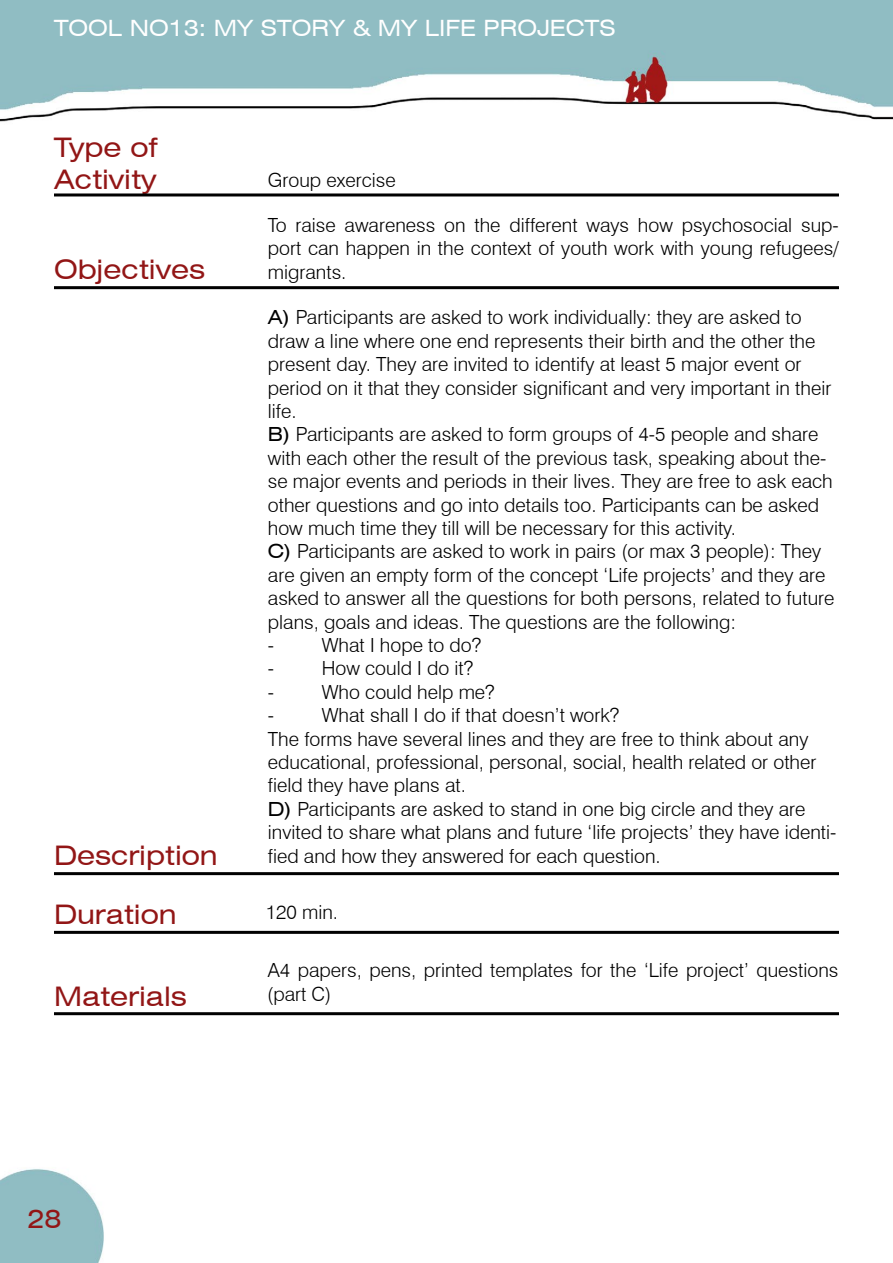
<style>
.page{position:relative;width:893px;height:1263px;background:#fff}
.page>*{position:absolute;margin:0;border:0;box-sizing:border-box;transform-origin:0 0}
.t1{font:expanded 27px/32.4px "Swiss 721 BT";color:#921616}
.t2{font:expanded 25.5px "Swiss 721 BT";color:#921616}
.t3{font:expanded 22.5px "Swiss 721 BT";color:#fff}
.t4{font:300 19.5px/23.4px "Swiss 721 BT";color:#000}
.s1{font-weight:400;font-stretch:expanded}
</style>
<div class="page">
<img style="left:0;top:0;width:893px;height:1263px">
<hr style="left:54px;top:193px;width:785px;height:3px;background:#000">
<hr style="left:54px;top:286px;width:785px;height:3px;background:#000">
<hr style="left:54px;top:872px;width:785px;height:3px;background:#000">
<hr style="left:54px;top:931px;width:785px;height:3px;background:#000">
<hr style="left:54px;top:1012px;width:785px;height:3px;background:#000">
<p class="t3" style="left:54px;top:15px;width:563px">TOOL NO13: MY STORY &amp; MY LIFE PROJECTS</p>
<h1 class="t1" style="left:54px;top:131px;width:105px">Type of<br>Activity</h1>
<h1 class="t1" style="left:54px;top:254px;width:153px">Objectives</h1>
<p class="t4" style="left:268px;top:168px;width:129px">Group exercise</p>
<p class="t4" style="left:268px;top:213px;width:573px;text-align:justify">To raise awareness on the different ways how psychosocial sup&shy;port can happen in the context of youth work with young refugees/ migrants.</p>
<p class="t4" style="left:268px;top:306px;width:568px"><span class="s1">A)</span> Participants are asked to work individually: they are asked to draw a line where one end represents their birth and the other the present day. They are invited to identify at least 5 major event or period on it that they consider significant and very important in their life.<br><span class="s1">B)</span> Participants are asked to form groups of 4-5 people and share with each other the result of the previous task, speaking about the&shy;se major events and periods in their lives. They are free to ask each other questions and go into details too. Participants can be asked how much time they till will be necessary for this activity.<br><span class="s1">C)</span> Participants are asked to work in pairs (or max 3 people): They are given an empty form of the concept ‘Life projects’ and they are asked to answer all the questions for both persons, related to future plans, goals and ideas. The questions are the following:<br>-</p>
<p class="t4" style="left:322px;top:633px;width:161px">What I hope to do?</p>
<p class="t4" style="left:268px;top:657px;width:8px">-</p>
<p class="t4" style="left:322px;top:657px;width:153px">How could I do it?</p>
<p class="t4" style="left:268px;top:680px;width:8px">-</p>
<p class="t4" style="left:322px;top:680px;width:174px">Who could help me?</p>
<p class="t4" style="left:268px;top:703px;width:8px">-</p>
<p class="t4" style="left:268px;top:703px;width:570px;text-indent:54px">What shall I do if that doesn’t work?<br>The forms have several lines and they are free to think about any educational, professional, personal, social, health related or other field they have plans at.<br><span class="s1">D)</span> Participants are asked to stand in one big circle and they are invited to share what plans and future ‘life projects’ they have identi-</p>
<h1 class="t1" style="left:54px;top:839px;width:165px">Description</h1>
<p class="t4" style="left:268px;top:844px;width:394px">fied and how they answered for each question.</p>
<h1 class="t1" style="left:54px;top:898px;width:124px">Duration</h1>
<p class="t4" style="left:266px;top:900px;width:74px">120 min.</p>
<h1 class="t1" style="left:54px;top:979px;width:134px">Materials</h1>
<h2 class="t2" style="left:28px;top:1204px;width:36px">28</h2>
<p class="t4" style="left:267px;top:958px;width:573px">A4 papers, pens, printed templates for the ‘Life project’ questions (part C)</p>
</div>
